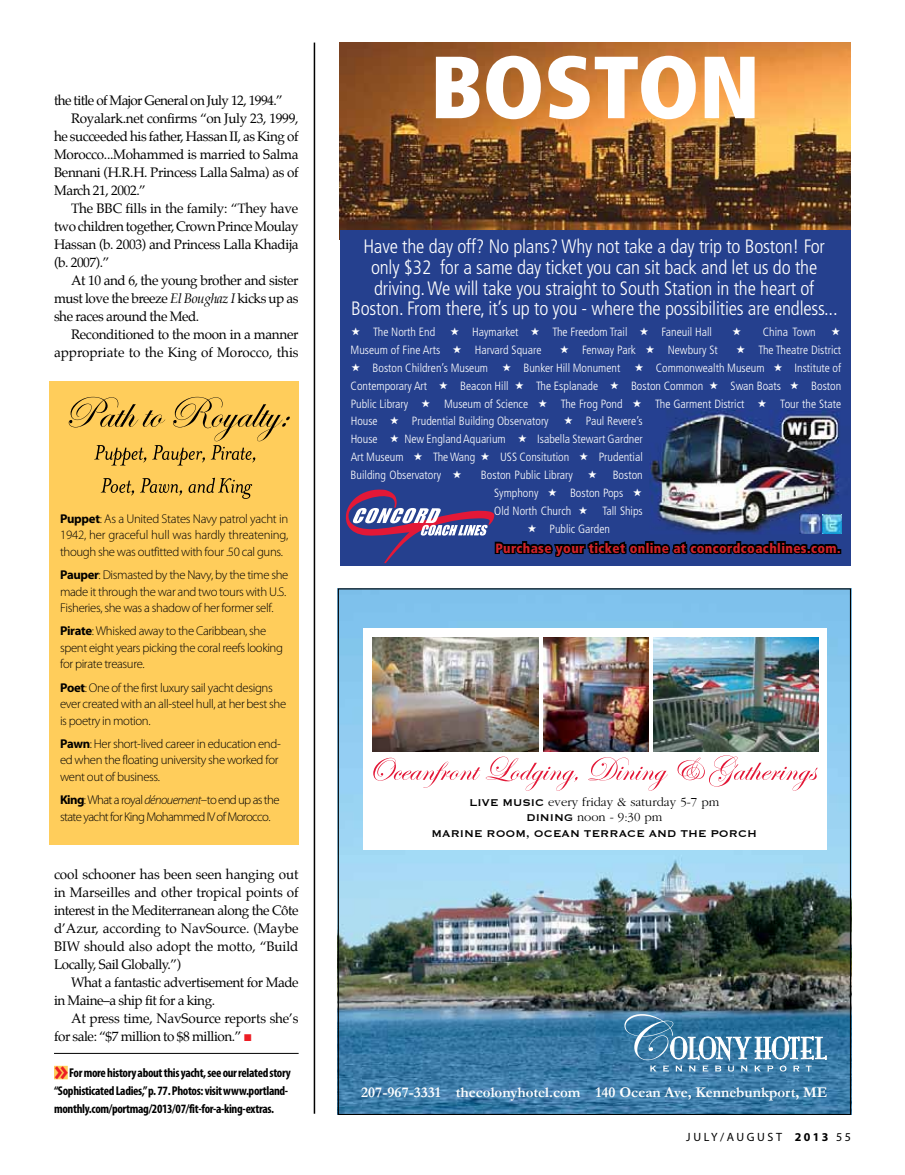
<style>
.page{position:relative;width:905px;height:1175px;background:#fff}
.page>*{position:absolute;margin:0;border:0;box-sizing:border-box;transform-origin:0 0}
.t1{font:900 condensed 88.05px "Frutiger LT Std";color:#fff}
.t2{font:300 condensed 19.35px/20.9px "Frutiger LT Std";letter-spacing:-.01em;color:#fff;text-align:center}
.t3{font:700 15px "Garamond";color:#fff}
.t4{font:13.5px/18px "Palatino";letter-spacing:-.03em;color:#000}
.t5{font:13.5px "Palatino";color:#000}
.t6{font:900 condensed 13.35px "Frutiger LT Std";letter-spacing:.03em;color:#d2232a}
.t7{font:300 12.75px/16.5px "Myriad Pro";letter-spacing:-.03em;color:#000}
.t8{font:700 condensed 12.75px/18px "Myriad Pro";letter-spacing:-.025em;color:#000}
.t9{font:300 12.75px/16.5px "Myriad Pro";letter-spacing:-.05em;color:#000}
.t10{font:300 12.75px/15.3px "Garamond";color:#000;text-align:center}
.t11{font:12.75px "Copperplate";color:#000}
.t12{font:300 condensed 12px/17.9px "Frutiger LT Std";color:#fff}
.t13{font:12px "Myriad Pro";letter-spacing:.2em;color:#000}
.s1{font-style:italic}
.s2{font-weight:700}
.s3{color:#ed1d24}
.s4{font-family:"Meta";font-stretch:normal;font-size:21px;color:#ed1d24}
.s5{font-family:"Copperplate";font-weight:400}
</style>
<div class="page">
<img style="left:340px;top:590px;width:509px;height:522px">
<div style="left:363px;top:628px;width:463px;height:222px;background:#fff"></div>
<img style="left:653px;top:637px;width:165px;height:114px">
<img style="left:543px;top:637px;width:106px;height:114px">
<img style="left:372px;top:637px;width:166px;height:114px">
<svg style="left:373px;top:755px;width:444px;height:36px"></svg>
<svg style="left:624px;top:1014px;width:202px;height:57px;background:#548cb0"></svg>
<img style="left:340px;top:43px;width:510px;height:188px">
<div style="left:340px;top:231px;width:510px;height:335px;background:#25408e"></div>
<img style="left:650px;top:410px;width:192px;height:124px">
<hr style="left:314px;top:43px;width:1px;height:1070px;background:#000">
<div style="left:49px;top:381px;width:249px;height:464px;background:#ffcd5b"></div>
<hr style="left:54px;top:1053px;width:244px;height:1px;background:#000">
<div style="left:54px;top:1065px;width:14px;height:14px;background:#ffcd5b"></div>
<svg style="left:101px;top:478px;width:151px;height:21px"></svg>
<svg style="left:69px;top:397px;width:221px;height:68px"></svg>
<svg style="left:346px;top:488px;width:495px;height:76px"></svg>
<p class="t4" style="left:54px;top:91px;width:230px">the title of Major General on July 12, 1994.”</p>
<p class="t4" style="left:71px;top:109px;width:229px">Royalark.net confirms “on July 23, 1999,</p>
<p class="t4" style="left:54px;top:127px;width:246px">he succeeded his father, Hassan II, as King of</p>
<p class="t4" style="left:54px;top:145px;width:246px">Morocco...Mohammed is married to Salma</p>
<p class="t4" style="left:54px;top:163px;width:246px">Bennani (H.R.H. Princess Lalla Salma) as of</p>
<p class="t4" style="left:54px;top:181px;width:94px">March 21, 2002.”</p>
<p class="t4" style="left:71px;top:199px;width:229px">The BBC fills in the family: “They have</p>
<p class="t4" style="left:54px;top:217px;width:246px">two children together, Crown Prince Moulay</p>
<p class="t4" style="left:54px;top:235px;width:246px">Hassan (b. 2003) and Princess Lalla Khadija</p>
<p class="t4" style="left:54px;top:253px;width:57px">(b. 2007).”</p>
<p class="t4" style="left:71px;top:271px;width:229px">At 10 and 6, the young brother and sister</p>
<p class="t4" style="left:54px;top:289px;width:246px">must love the breeze <span class="s1">El Boughaz I</span> kicks up as</p>
<p class="t4" style="left:54px;top:307px;width:147px">she races around the Med.</p>
<p class="t4" style="left:71px;top:325px;width:229px">Reconditioned to the moon in a manner</p>
<p class="t5" style="left:54px;top:341px;width:246px">appropriate to the King of Morocco, this</p>
<p class="t7" style="left:60px;top:510px;width:230px;text-align:justify"><span class="s2">Puppet</span>: As a United States Navy patrol yacht in 1942, her graceful hull was hardly threatening, though she was outfitted with four .50 cal guns.</p>
<p class="t7" style="left:60px;top:566px;width:230px"><span class="s2">Pauper</span>: Dismasted by the Navy, by the time she made it through the war and two tours with U.S.<br>Fisheries, she was a shadow of her former self.</p>
<p class="t7" style="left:60px;top:622px;width:224px"><span class="s2">Pirate</span>: Whisked away to the Caribbean, she spent eight years picking the coral reefs looking for pirate treasure.</p>
<p class="t7" style="left:60px;top:679px;width:228px"><span class="s2">Poet</span>: One of the first luxury sail yacht designs ever created with an all-steel hull, at her best she is poetry in motion.</p>
<p class="t7" style="left:60px;top:735px;width:222px"><span class="s2">Pawn</span>: Her short-lived career in education end&shy;ed when the floating university she worked for went out of business.</p>
<p class="t9" style="left:60px;top:791px;width:221px"><span class="s2">King</span>: What a royal <span class="s1">dénouement</span>–to end up as the state yacht for King Mohammed IV of Morocco.</p>
<p class="t4" style="left:54px;top:865px;width:246px;text-align:justify">cool schooner has been seen hanging out in Marseilles and other tropical points of interest in the Mediterranean along the Côte d’Azur, according to NavSource. (Maybe BIW should also adopt the motto, “Build Locally, Sail Globally.”)</p>
<p class="t4" style="left:54px;top:973px;width:246px;text-indent:17px">What a fantastic advertisement for Made in Maine–a ship fit for a king.</p>
<p class="t4" style="left:54px;top:1009px;width:246px;text-indent:17px">At press time, NavSource reports she’s for sale: “$7 million to $8 million.” <span class="s3">■</span></p>
<p class="t8" style="left:54px;top:1063px;width:238px"><span class="s4">&gt;&gt;</span> For more history about this yacht, see our related story “Sophisticated Ladies,” p. 77. Photos: visit www.portland&shy;monthly.com/portmag/2013/07/fit-for-a-king-extras.</p>
<h1 class="t1" style="left:430px;top:34px;width:331px">BOSTON</h1>
<p class="t2" style="left:351px;top:236px;width:488px">Have the day off? No plans? Why not take a day trip to Boston! For only $32 for a same day ticket you can sit back and let us do the driving. We will take you straight to South Station in the heart of Boston. From there, it’s up to you - where the possibilities are endless...</p>
<p class="t12" style="left:373px;top:323px;width:64px">The North End</p>
<p class="t12" style="left:472px;top:323px;width:48px">Haymarket</p>
<p class="t12" style="left:552px;top:323px;width:76px">The Freedom Trail</p>
<p class="t12" style="left:661px;top:323px;width:52px">Faneuil Hall</p>
<p class="t12" style="left:762px;top:323px;width:54px">China Town</p>
<p class="t12" style="left:350px;top:341px;width:91px">Museum of Fine Arts</p>
<p class="t12" style="left:475px;top:341px;width:68px">Harvard Square</p>
<p class="t12" style="left:582px;top:341px;width:55px">Fenway Park</p>
<p class="t12" style="left:667px;top:341px;width:52px">Newbury St</p>
<p class="t12" style="left:758px;top:341px;width:84px">The Theatre District</p>
<p class="t12" style="left:372px;top:359px;width:117px">Boston Children’s Museum</p>
<p class="t12" style="left:523px;top:359px;width:98px">Bunker Hill Monument</p>
<p class="t12" style="left:655px;top:359px;width:110px">Commonwealth Museum</p>
<p class="t12" style="left:794px;top:359px;width:48px">Institute of</p>
<p class="t12" style="left:350px;top:377px;width:78px">Contemporary Art</p>
<p class="t12" style="left:460px;top:377px;width:50px">Beacon Hill</p>
<p class="t12" style="left:536px;top:377px;width:64px">The Esplanade</p>
<p class="t12" style="left:631px;top:377px;width:74px">Boston Common</p>
<p class="t12" style="left:730px;top:377px;width:52px">Swan Boats</p>
<p class="t12" style="left:811px;top:377px;width:32px">Boston</p>
<p class="t12" style="left:350px;top:395px;width:59px">Public Library</p>
<p class="t12" style="left:444px;top:395px;width:86px">Museum of Science</p>
<p class="t12" style="left:560px;top:395px;width:63px">The Frog Pond</p>
<p class="t12" style="left:655px;top:395px;width:91px">The Garment District</p>
<p class="t12" style="left:780px;top:395px;width:63px">Tour the State</p>
<p class="t12" style="left:350px;top:412px;width:29px">House</p>
<p class="t12" style="left:412px;top:412px;width:138px">Prudential Building Observatory</p>
<p class="t12" style="left:586px;top:412px;width:58px">Paul Revere’s</p>
<p class="t12" style="left:350px;top:430px;width:28px">House</p>
<p class="t12" style="left:404px;top:430px;width:103px">New England Aquarium</p>
<p class="t12" style="left:537px;top:430px;width:107px">Isabella Stewart Gardner</p>
<p class="t12" style="left:350px;top:448px;width:54px">Art Museum</p>
<p class="t12" style="left:433px;top:448px;width:44px">The Wang</p>
<p class="t12" style="left:500px;top:448px;width:71px">USS Consitution</p>
<p class="t12" style="left:598px;top:448px;width:45px">Prudential</p>
<p class="t12" style="left:350px;top:466px;width:92px">Building Observatory</p>
<p class="t12" style="left:481px;top:466px;width:93px">Boston Public Library</p>
<p class="t12" style="left:612px;top:466px;width:32px">Boston</p>
<p class="t12" style="left:494px;top:484px;width:46px">Symphony</p>
<p class="t12" style="left:494px;top:484px;width:131px;text-indent:76px">Boston Pops<br>Old North Church</p>
<p class="t12" style="left:549px;top:502px;width:95px;text-indent:53px">Tall Ships<br>Public Garden</p>
<p class="t6" style="left:495px;top:540px;width:347px">Purchase your ticket online at concordcoachlines.com.</p>
<p class="t10" style="left:469px;top:794px;width:251px"><span class="s5">LIVE MUSIC</span> every friday &amp; saturday 5-7 pm<br><span class="s5">DINING</span> noon - 9:30 pm</p>
<p class="t11" style="left:431px;top:825px;width:327px">MARINE ROOM, OCEAN TERRACE AND THE PORCH</p>
<p class="t3" style="left:361px;top:1083px;width:468px">207-967-3331 thecolonyhotel.com 140 Ocean Ave, Kennebunkport, ME</p>
<p class="t13" style="left:686px;top:1129px;width:166px">JULY/AUGUST <span class="s2">2013</span> 55</p>
</div>
